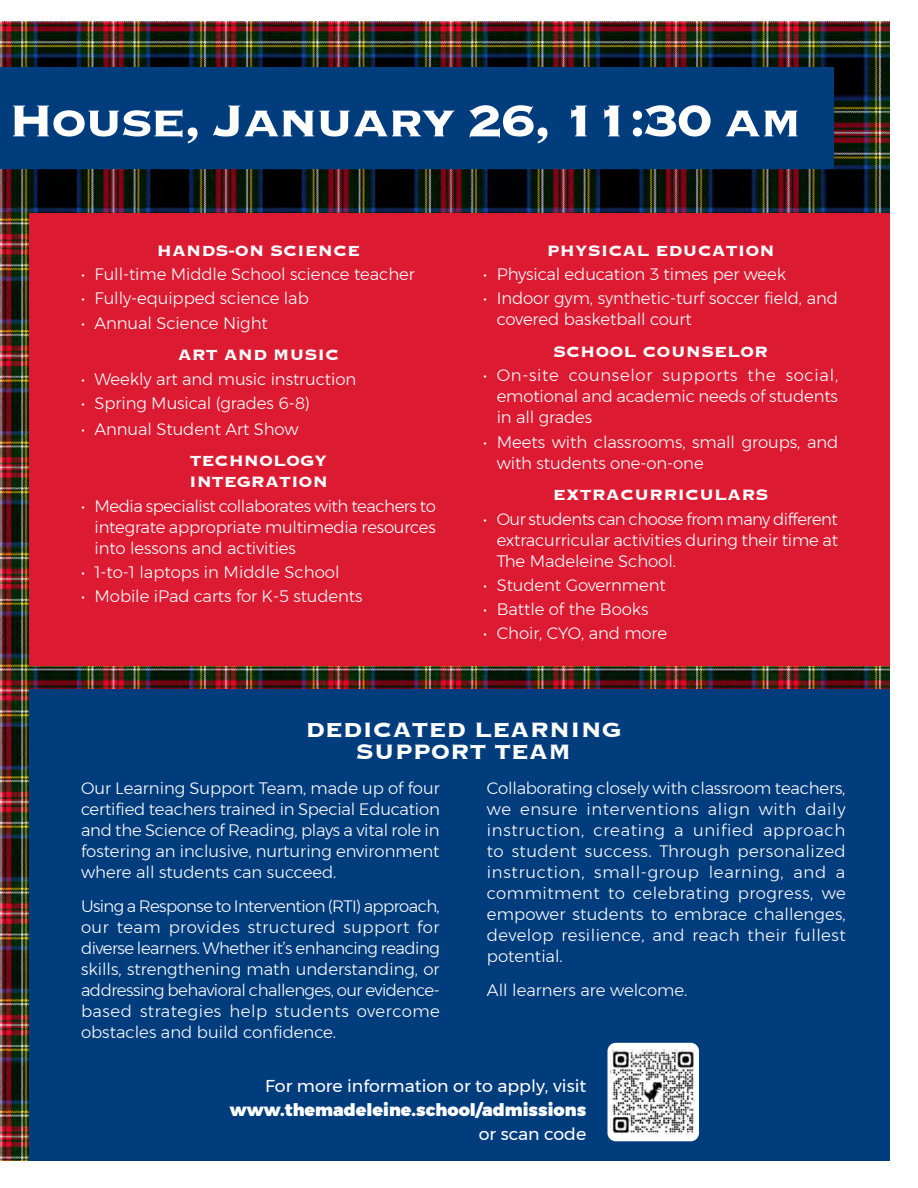
<style>
.page{position:relative;width:918px;height:1188px;background:#fff}
.page>*{position:absolute;margin:0;border:0;box-sizing:border-box;transform-origin:0 0}
.t1{font:700 58.5px "Copperplate";letter-spacing:-.045em;color:#fff}
.brochure_Paragraph_S{font:700 27px/22.5px "Copperplate";color:#fff;text-align:center}
.brochure_Paragraph_S-2{font:700 19.5px/21px "Copperplate";color:#fff}
.t2{font:900 17.1px/24.2px "Montserrat";color:#fff;text-align:right}
.t3{font:17.1px "Montserrat";color:#fff}
.brochure_body_copy{font:300 16.5px/21px "Montserrat";letter-spacing:-.005em;color:#fff;text-align:justify}
.s1{font-weight:400}
</style>
<div class="page">
<img style="left:0;top:22px;width:890px;height:1139px">
<div style="left:30px;top:689px;width:860px;height:472px;background:#013d7d"></div>
<div style="left:30px;top:213px;width:860px;height:453px;background:#dc1a32"></div>
<div style="left:608px;top:1043px;width:91px;height:98px;background:#fff;border-radius:8px"></div>
<img style="left:610px;top:1049px;width:84px;height:86px">
<div style="left:0;top:68px;width:833px;height:101px;background:#013d7d"></div>
<h1 class="t1" style="left:8px;top:82px;width:795px">House, January 26, 11:30 am</h1>
<p class="brochure_Paragraph_S-2" style="left:157px;top:239px;width:205px">HANDS-ON SCIENCE</p>
<p class="brochure_body_copy" style="left:81px;top:263px;width:335px">• Full-time Middle School science teacher</p>
<p class="brochure_body_copy" style="left:81px;top:288px;width:229px">• Fully-equipped science lab</p>
<p class="brochure_body_copy" style="left:81px;top:312px;width:188px">• Annual Science Night</p>
<p class="brochure_Paragraph_S-2" style="left:178px;top:344px;width:163px">ART AND MUSIC</p>
<p class="brochure_body_copy" style="left:81px;top:368px;width:277px">• Weekly art and music instruction</p>
<p class="brochure_body_copy" style="left:81px;top:392px;width:231px">• Spring Musical (grades 6-8)</p>
<p class="brochure_body_copy" style="left:81px;top:418px;width:219px">• Annual Student Art Show</p>
<p class="brochure_Paragraph_S-2" style="left:189px;top:450px;width:140px">TECHNOLOGY<br>INTEGRATION</p>
<p class="brochure_body_copy" style="left:95px;top:495px;width:343px;text-indent:-14px">• Media specialist collaborates with teachers to integrate appropriate multimedia resources into lessons and activities</p>
<p class="brochure_body_copy" style="left:81px;top:561px;width:260px">• 1-to-1 laptops in Middle School</p>
<p class="brochure_body_copy" style="left:81px;top:586px;width:283px">• Mobile iPad carts for K-5 students</p>
<p class="brochure_Paragraph_S-2" style="left:547px;top:239px;width:230px">PHYSICAL EDUCATION</p>
<p class="brochure_body_copy" style="left:483px;top:263px;width:305px">• Physical education 3 times per week</p>
<p class="brochure_body_copy" style="left:497px;top:288px;width:343px;text-indent:-14px">• Indoor gym, synthetic-turf soccer field, and covered basketball court</p>
<p class="brochure_Paragraph_S-2" style="left:553px;top:340px;width:217px">SCHOOL COUNSELOR</p>
<p class="brochure_body_copy" style="left:497px;top:365px;width:343px;text-indent:-14px">• On-site counselor supports the social, emotional and academic needs of students in all grades</p>
<p class="brochure_body_copy" style="left:497px;top:431px;width:343px;text-indent:-14px">• Meets with classrooms, small groups, and with students one-on-one</p>
<p class="brochure_Paragraph_S-2" style="left:553px;top:484px;width:217px">EXTRACURRICULARS</p>
<p class="brochure_body_copy" style="left:497px;top:508px;width:343px;text-indent:-14px">• Our students can choose from many different extracurricular activities during their time at The Madeleine School.</p>
<p class="brochure_body_copy" style="left:483px;top:574px;width:184px">• Student Government</p>
<p class="brochure_body_copy" style="left:483px;top:599px;width:167px">• Battle of the Books</p>
<p class="brochure_body_copy" style="left:483px;top:623px;width:186px">• Choir, CYO, and more</p>
<p class="brochure_Paragraph_S" style="left:305px;top:717px;width:317px">DEDICATED LEARNING<br>SUPPORT TEAM</p>
<p class="brochure_body_copy" style="left:81px;top:777px;width:360px">Our Learning Support Team, made up of four certified teachers trained in Special Education and the Science of Reading, plays a vital role in fostering an inclusive, nurturing environment where all students can succeed.</p>
<p class="brochure_body_copy" style="left:81px;top:895px;width:360px">Using a Response to Intervention (RTI) approach, our team provides structured support for diverse learners. Whether it’s enhancing reading skills, strengthening math understanding, or addressing behavioral challenges, our evidence&shy;based strategies help students overcome obstacles and build confidence.</p>
<p class="brochure_body_copy" style="left:487px;top:777px;width:360px">Collaborating closely with classroom teachers, we ensure interventions align with daily instruction, creating a unified approach to student success. Through personalized instruction, small-group learning, and a commitment to celebrating progress, we empower students to embrace challenges, develop resilience, and reach their fullest potential.</p>
<p class="brochure_body_copy" style="left:487px;top:979px;width:202px">All learners are welcome.</p>
<p class="t3" style="left:265px;top:1073px;width:323px">For more information or to apply, visit</p>
<p class="t2" style="left:230px;top:1098px;width:358px">www.themadeleine.school/admissions <span class="s1">or scan code</span></p>
</div>
